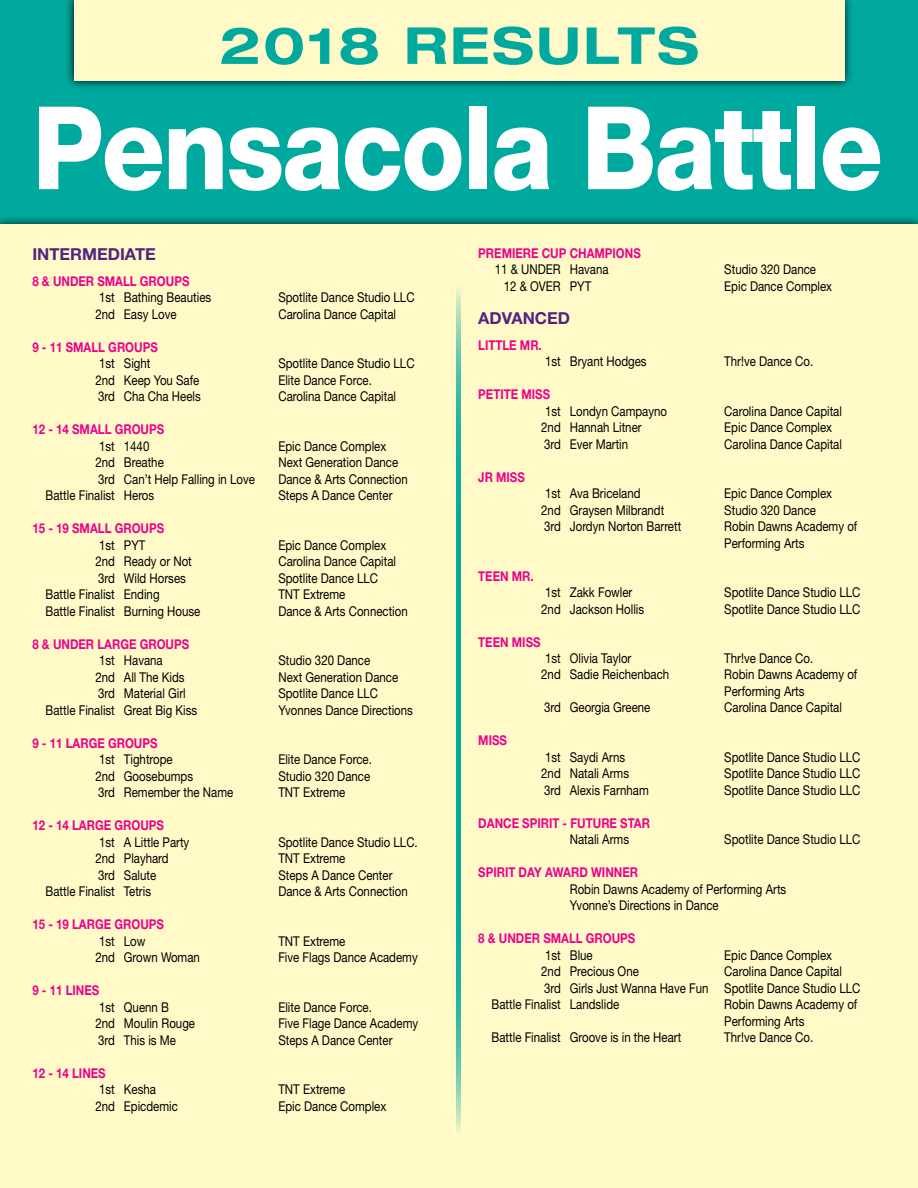
<style>
.page{position:relative;width:918px;height:1188px;background:#00a99d}
.page>*{position:absolute;margin:0;border:0;box-sizing:border-box;transform-origin:0 0}
.t1{font:800 115.5px "Helvetica Neue";letter-spacing:-.02em;color:#fff;scale:.9 1}
.t2{font:700 expanded 51px "Helvetica Neue";letter-spacing:.05em;color:#00a99d}
.t3{font:700 16.5px "Helvetica Neue";color:#512480}
.t4{font:13.5px/16.5px "Helvetica Neue";color:#000;scale:.85 1}
.t5{font:700 13.5px "Helvetica Neue";color:#ec008c;scale:.85 1}
</style>
<div class="page">
<div style="left:0;top:225px;width:918px;height:963px;background:#fffac8"></div>
<svg style="left:457px;top:288px;width:4px;height:844px;background:#28b5a3"></svg>
<div style="left:64px;top:0;width:790px;height:91px;background:#000;opacity:.95"></div>
<div style="left:74px;top:0;width:770px;height:81px;background:#fffac8"></div>
<h2 class="t2" style="left:219px;top:14px;width:481px">2018 RESULTS</h2>
<h1 class="t1" style="left:32px;top:79px;width:947px">Pensacola Battle</h1>
<p class="t3" style="left:32px;top:244px;width:125px">INTERMEDIATE</p>
<p class="t5" style="left:32px;top:273px;width:45px">8 &amp; UNDER</p>
<p class="t5" style="left:97px;top:273px;width:110px">SMALL GROUPS</p>
<p class="t4" style="left:99px;top:289px;width:133px">1st Bathing Beauties</p>
<p class="t4" style="left:278px;top:289px;width:162px">Spotlite Dance Studio LLC</p>
<p class="t4" style="left:95px;top:306px;width:97px">2nd Easy Love</p>
<p class="t4" style="left:278px;top:306px;width:140px">Carolina Dance Capital</p>
<p class="t5" style="left:32px;top:339px;width:149px">9 - 11 SMALL GROUPS</p>
<p class="t4" style="left:99px;top:355px;width:62px">1st Sight</p>
<p class="t4" style="left:278px;top:355px;width:162px">Spotlite Dance Studio LLC</p>
<p class="t4" style="left:95px;top:372px;width:124px">2nd Keep You Safe</p>
<p class="t4" style="left:278px;top:372px;width:112px">Elite Dance Force.</p>
<p class="t4" style="left:98px;top:388px;width:122px">3rd Cha Cha Heels</p>
<p class="t4" style="left:278px;top:388px;width:140px">Carolina Dance Capital</p>
<p class="t5" style="left:32px;top:421px;width:157px">12 - 14 SMALL GROUPS</p>
<p class="t4" style="left:99px;top:438px;width:61px">1st 1440</p>
<p class="t4" style="left:278px;top:438px;width:129px">Epic Dance Complex</p>
<p class="t4" style="left:95px;top:454px;width:82px">2nd Breathe</p>
<p class="t4" style="left:278px;top:454px;width:143px">Next Generation Dance</p>
<p class="t4" style="left:98px;top:471px;width:186px">3rd Can’t Help Falling in Love</p>
<p class="t4" style="left:278px;top:471px;width:154px">Dance &amp; Arts Connection</p>
<p class="t4" style="left:46px;top:487px;width:129px">Battle Finalist Heros</p>
<p class="t4" style="left:278px;top:487px;width:136px">Steps A Dance Center</p>
<p class="t5" style="left:32px;top:520px;width:157px">15 - 19 SMALL GROUPS</p>
<p class="t4" style="left:99px;top:537px;width:56px">1st PYT</p>
<p class="t4" style="left:278px;top:537px;width:129px">Epic Dance Complex</p>
<p class="t4" style="left:95px;top:553px;width:115px">2nd Ready or Not</p>
<p class="t4" style="left:278px;top:553px;width:140px">Carolina Dance Capital</p>
<p class="t4" style="left:98px;top:570px;width:105px">3rd Wild Horses</p>
<p class="t4" style="left:278px;top:570px;width:119px">Spotlite Dance LLC</p>
<p class="t4" style="left:46px;top:586px;width:136px">Battle Finalist Ending</p>
<p class="t4" style="left:278px;top:586px;width:80px">TNT Extreme</p>
<p class="t4" style="left:46px;top:603px;width:184px">Battle Finalist Burning House</p>
<p class="t4" style="left:278px;top:603px;width:154px">Dance &amp; Arts Connection</p>
<p class="t5" style="left:32px;top:636px;width:45px">8 &amp; UNDER</p>
<p class="t5" style="left:97px;top:636px;width:110px">LARGE GROUPS</p>
<p class="t4" style="left:99px;top:652px;width:76px">1st Havana</p>
<p class="t4" style="left:278px;top:652px;width:110px">Studio 320 Dance</p>
<p class="t4" style="left:95px;top:669px;width:107px">2nd All The Kids</p>
<p class="t4" style="left:278px;top:669px;width:143px">Next Generation Dance</p>
<p class="t4" style="left:98px;top:685px;width:105px">3rd Material Girl</p>
<p class="t4" style="left:278px;top:685px;width:119px">Spotlite Dance LLC</p>
<p class="t4" style="left:46px;top:702px;width:180px">Battle Finalist Great Big Kiss</p>
<p class="t4" style="left:278px;top:702px;width:160px">Yvonnes Dance Directions</p>
<p class="t5" style="left:32px;top:735px;width:149px">9 - 11 LARGE GROUPS</p>
<p class="t4" style="left:99px;top:751px;width:88px">1st Tightrope</p>
<p class="t4" style="left:278px;top:751px;width:112px">Elite Dance Force.</p>
<p class="t4" style="left:95px;top:768px;width:117px">2nd Goosebumps</p>
<p class="t4" style="left:278px;top:768px;width:110px">Studio 320 Dance</p>
<p class="t4" style="left:98px;top:784px;width:161px">3rd Remember the Name</p>
<p class="t4" style="left:278px;top:784px;width:80px">TNT Extreme</p>
<p class="t5" style="left:32px;top:817px;width:156px">12 - 14 LARGE GROUPS</p>
<p class="t4" style="left:99px;top:834px;width:108px">1st A Little Party</p>
<p class="t4" style="left:278px;top:834px;width:166px">Spotlite Dance Studio LLC.</p>
<p class="t4" style="left:95px;top:850px;width:88px">2nd Playhard</p>
<p class="t4" style="left:278px;top:850px;width:80px">TNT Extreme</p>
<p class="t4" style="left:98px;top:867px;width:70px">3rd Salute</p>
<p class="t4" style="left:278px;top:867px;width:136px">Steps A Dance Center</p>
<p class="t4" style="left:46px;top:883px;width:126px">Battle Finalist Tetris</p>
<p class="t4" style="left:278px;top:883px;width:154px">Dance &amp; Arts Connection</p>
<p class="t5" style="left:32px;top:916px;width:156px">15 - 19 LARGE GROUPS</p>
<p class="t4" style="left:99px;top:933px;width:56px">1st Low</p>
<p class="t4" style="left:278px;top:933px;width:80px">TNT Extreme</p>
<p class="t4" style="left:95px;top:949px;width:125px">2nd Grown Woman</p>
<p class="t4" style="left:278px;top:949px;width:166px">Five Flags Dance Academy</p>
<p class="t5" style="left:32px;top:982px;width:80px">9 - 11 LINES</p>
<p class="t4" style="left:99px;top:999px;width:84px">1st Quenn B</p>
<p class="t4" style="left:278px;top:999px;width:112px">Elite Dance Force.</p>
<p class="t4" style="left:95px;top:1015px;width:119px">2nd Moulin Rouge</p>
<p class="t4" style="left:278px;top:1015px;width:166px">Five Flage Dance Academy</p>
<p class="t4" style="left:98px;top:1032px;width:93px">3rd This is Me</p>
<p class="t4" style="left:278px;top:1032px;width:136px">Steps A Dance Center</p>
<p class="t5" style="left:32px;top:1065px;width:88px">12 - 14 LINES</p>
<p class="t4" style="left:99px;top:1081px;width:68px">1st Kesha</p>
<p class="t4" style="left:278px;top:1081px;width:80px">TNT Extreme</p>
<p class="t4" style="left:95px;top:1098px;width:99px">2nd Epicdemic</p>
<p class="t4" style="left:278px;top:1098px;width:129px">Epic Dance Complex</p>
<p class="t5" style="left:478px;top:245px;width:20px">PREM</p>
<p class="t5" style="left:512px;top:245px;width:14px">IERE</p>
<p class="t5" style="left:542px;top:245px;width:118px">CUP CHAM PIONS</p>
<p class="t4" style="left:495px;top:261px;width:135px">11 &amp; UNDER Havana</p>
<p class="t4" style="left:724px;top:261px;width:110px">Studio 320 Dance</p>
<p class="t4" style="left:504px;top:278px;width:104px">12 &amp; OVER PYT</p>
<p class="t4" style="left:724px;top:278px;width:129px">Epic Dance Complex</p>
<p class="t3" style="left:478px;top:308px;width:81px">ADVAN CED</p>
<p class="t5" style="left:478px;top:336px;width:76px">LITTLE MR.</p>
<p class="t4" style="left:545px;top:353px;width:121px">1st Bryant Hodges</p>
<p class="t4" style="left:724px;top:353px;width:106px">Thr!ve Dance Co.</p>
<p class="t5" style="left:478px;top:386px;width:58px">PETITE MISS</p>
<p class="t4" style="left:545px;top:402px;width:145px">1st Londyn Campayno</p>
<p class="t4" style="left:724px;top:402px;width:140px">Carolina Dance Capital</p>
<p class="t4" style="left:541px;top:419px;width:120px">2nd Hannah Litner</p>
<p class="t4" style="left:724px;top:419px;width:129px">Epic Dance Complex</p>
<p class="t4" style="left:544px;top:435px;width:101px">3rd Ever Martin</p>
<p class="t4" style="left:724px;top:435px;width:140px">Carolina Dance Capital</p>
<p class="t5" style="left:478px;top:468px;width:32px">JR MISS</p>
<p class="t4" style="left:545px;top:485px;width:114px">1st Ava Briceland</p>
<p class="t4" style="left:724px;top:485px;width:129px">Epic Dance Complex</p>
<p class="t4" style="left:541px;top:501px;width:146px">2nd Graysen Milbrandt</p>
<p class="t4" style="left:724px;top:501px;width:110px">Studio 320 Dance</p>
<p class="t4" style="left:544px;top:518px;width:163px">3rd Jordyn Norton Barrett</p>
<p class="t4" style="left:724px;top:518px;width:158px">Robin Dawns Academy of<br>Performing Arts</p>
<p class="t5" style="left:478px;top:567px;width:67px">TEEN MR.</p>
<p class="t4" style="left:545px;top:584px;width:104px">1st Zakk Fowler</p>
<p class="t4" style="left:724px;top:584px;width:162px">Spotlite Dance Studio LLC</p>
<p class="t4" style="left:541px;top:600px;width:123px">2nd Jackson Hollis</p>
<p class="t4" style="left:724px;top:600px;width:162px">Spotlite Dance Studio LLC</p>
<p class="t5" style="left:478px;top:633px;width:48px">TEEN MISS</p>
<p class="t4" style="left:545px;top:650px;width:103px">1st Olivia Taylor</p>
<p class="t4" style="left:724px;top:650px;width:106px">Thr!ve Dance Co.</p>
<p class="t4" style="left:541px;top:666px;width:152px">2nd Sadie Reichenbach</p>
<p class="t4" style="left:724px;top:666px;width:158px">Robin Dawns Academy of<br>Performing Arts</p>
<p class="t4" style="left:544px;top:699px;width:127px">3rd Georgia Greene</p>
<p class="t4" style="left:724px;top:699px;width:140px">Carolina Dance Capital</p>
<p class="t5" style="left:478px;top:732px;width:13px">MISS</p>
<p class="t4" style="left:545px;top:749px;width:96px">1st Saydi Arns</p>
<p class="t4" style="left:724px;top:749px;width:162px">Spotlite Dance Studio LLC</p>
<p class="t4" style="left:541px;top:765px;width:105px">2nd Natali Arms</p>
<p class="t4" style="left:724px;top:765px;width:162px">Spotlite Dance Studio LLC</p>
<p class="t4" style="left:544px;top:782px;width:125px">3rd Alexis Farnham</p>
<p class="t4" style="left:724px;top:782px;width:162px">Spotlite Dance Studio LLC</p>
<p class="t5" style="left:478px;top:815px;width:204px">DANCE SPI RIT - FUTURE STAR</p>
<p class="t4" style="left:570px;top:831px;width:71px">Natali Arms</p>
<p class="t4" style="left:724px;top:831px;width:162px">Spotlite Dance Studio LLC</p>
<p class="t5" style="left:478px;top:864px;width:189px">SPI RIT DAY AWARD WI NNER</p>
<p class="t4" style="left:570px;top:881px;width:256px">Robin Dawns Academy of Performing Arts<br>Yvonne’s Directions in Dance</p>
<p class="t5" style="left:478px;top:930px;width:45px">8 &amp; UNDER</p>
<p class="t5" style="left:543px;top:930px;width:110px">SMALL GROUPS</p>
<p class="t4" style="left:545px;top:947px;width:58px">1st Blue</p>
<p class="t4" style="left:724px;top:947px;width:129px">Epic Dance Complex</p>
<p class="t4" style="left:541px;top:963px;width:116px">2nd Precious One</p>
<p class="t4" style="left:724px;top:963px;width:140px">Carolina Dance Capital</p>
<p class="t4" style="left:544px;top:980px;width:374px">3rd Girls Just Wanna Have Fun Spotlite Dance Studio LLC</p>
<p class="t4" style="left:492px;top:996px;width:152px">Battle Finalist Landslide</p>
<p class="t4" style="left:724px;top:996px;width:158px">Robin Dawns Academy of<br>Performing Arts</p>
<p class="t4" style="left:492px;top:1029px;width:225px">Battle Finalist Groove is in the Heart</p>
<p class="t4" style="left:724px;top:1029px;width:106px">Thr!ve Dance Co.</p>
</div>
